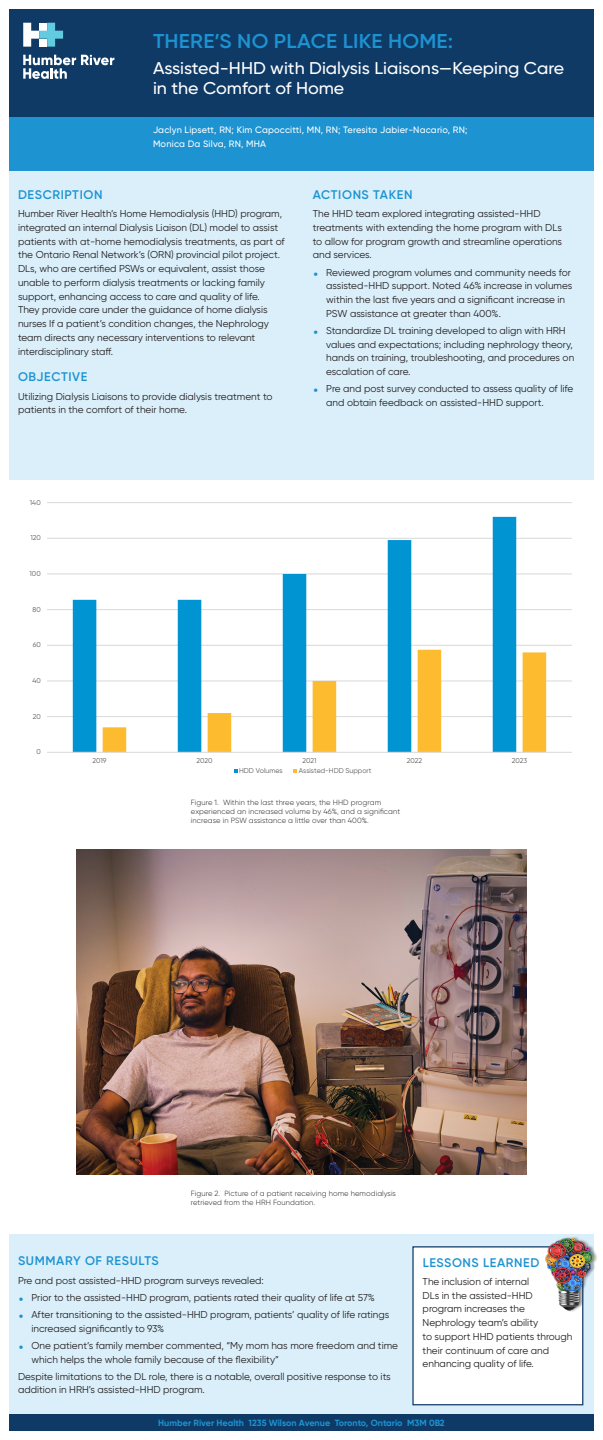
<style>
.page{position:relative;width:603px;height:1440px;background:#fff}
.page>*{position:absolute;margin:0;border:0;box-sizing:border-box;transform-origin:0 0}
.t1{font:600 20px "Gilroy";letter-spacing:.01em;color:#1d93d2;scale:1.05 1}
.Subtitle{font:500 17px/20.4px "Gilroy";color:#fff;scale:1.05 1}
.Heading{font:600 12.5px "Gilroy";letter-spacing:.05em;color:#1d93d2}
.Paragraph{font:10px/13.8px "Gilroy";color:#231f20}
.Author_list{font:500 9.25px/13.8px "Gilroy";letter-spacing:.02em;color:#fff}
.t2{font:700 9px "Gilroy";color:#1d93d2}
.Figures-Caption{font:300 7.5px/9px "Gilroy";letter-spacing:.01em;color:#231f20}
.t3{font:7px "Gilroy";color:#595959}
</style>
<div class="page">
<div style="left:9px;top:1414px;width:585px;height:17px;background:#103a66"></div>
<div style="left:9px;top:1234px;width:585px;height:180px;background:#daeffa"></div>
<div style="left:9px;top:9px;width:585px;height:108px;background:#103a66"></div>
<div style="left:9px;top:117px;width:585px;height:54px;background:#1d93d2"></div>
<div style="left:413px;top:1247px;width:170px;height:158px;background:#fff"></div>
<div style="left:412px;top:1246px;width:171px;height:159px;border:1px solid #103a66"></div>
<svg style="left:23px;top:23px;width:40px;height:24px"></svg>
<svg style="left:23px;top:55px;width:91px;height:24px"></svg>
<img style="left:544px;top:1237px;width:53px;height:78px">
<div style="left:9px;top:171px;width:585px;height:308px;background:#daeffa"></div>
<hr style="left:47px;top:717px;width:525px;height:1px;background:#d9d9d9">
<hr style="left:47px;top:681px;width:525px;height:1px;background:#d9d9d9">
<hr style="left:47px;top:645px;width:525px;height:1px;background:#d9d9d9">
<hr style="left:47px;top:610px;width:525px;height:1px;background:#d9d9d9">
<hr style="left:47px;top:574px;width:525px;height:1px;background:#d9d9d9">
<hr style="left:47px;top:538px;width:525px;height:1px;background:#d9d9d9">
<hr style="left:47px;top:503px;width:525px;height:1px;background:#d9d9d9">
<svg style="left:73px;top:517px;width:443px;height:235px"></svg>
<svg style="left:103px;top:650px;width:443px;height:102px"></svg>
<hr style="left:47px;top:752px;width:525px;height:1px;background:#d9d9d9">
<svg style="left:234px;top:769px;width:3px;height:4px"></svg>
<svg style="left:293px;top:769px;width:4px;height:4px"></svg>
<img style="left:76px;top:850px;width:450px;height:325px">
<p class="t1" style="left:153px;top:28px;width:287px">THERE’S NO PLACE LIKE HOME:</p>
<p class="Subtitle" style="left:153px;top:58px;width:393px">Assisted-HHD with Dialysis Liaisons—Keeping Care in the Comfort of Home</p>
<p class="Author_list" style="left:153px;top:123px;width:316px">Jaclyn Lipsett, RN; Kim Capoccitti, MN, RN; Teresita Jabier-Nacario, RN;<br>Monica Da Silva, RN, MHA</p>
<p class="Heading" style="left:18px;top:187px;width:86px">DESCRIPTION</p>
<p class="Paragraph" style="left:18px;top:207px;width:268px">Humber River Health’s Home Hemodialysis (HHD) program, integrated an internal Dialysis Liaison (DL) model to assist patients with at-home hemodialysis treatments, as part of the Ontario Renal Network’s (ORN) provincial pilot project.<br>DLs, who are certified PSWs or equivalent, assist those unable to perform dialysis treatments or lacking family support, enhancing access to care and quality of life.<br>They provide care under the guidance of home dialysis nurses If a patient’s condition changes, the Nephrology team directs any necessary interventions to relevant interdisciplinary staff.</p>
<p class="Heading" style="left:18px;top:369px;width:71px">OBJECTIVE</p>
<p class="Paragraph" style="left:18px;top:389px;width:256px">Utilizing Dialysis Liaisons to provide dialysis treatment to patients in the comfort of their home.</p>
<p class="Heading" style="left:313px;top:187px;width:101px">ACTIONS TAKEN</p>
<p class="Paragraph" style="left:313px;top:207px;width:251px">The HHD team explored integrating assisted-HHD treatments with extending the home program with DLs to allow for program growth and streamline operations and services.</p>
<p class="Paragraph" style="left:326px;top:265px;width:248px">Reviewed program volumes and community needs for assisted-HHD support. Noted 46% increase in volumes within the last five years and a significant increase in PSW assistance at greater than 400%.</p>
<p class="Paragraph" style="left:326px;top:324px;width:250px">Standardize DL training developed to align with HRH values and expectations; including nephrology theory, hands on training, troubleshooting, and procedures on escalation of care.</p>
<p class="Paragraph" style="left:326px;top:382px;width:248px">Pre and post survey conducted to assess quality of life and obtain feedback on assisted-HHD support.</p>
<p class="t3" style="left:30px;top:498px;width:12px">140</p>
<p class="t3" style="left:30px;top:534px;width:12px">120</p>
<p class="t3" style="left:30px;top:569px;width:13px">100</p>
<p class="t3" style="left:33px;top:605px;width:10px">80</p>
<p class="t3" style="left:33px;top:641px;width:10px">60</p>
<p class="t3" style="left:32px;top:676px;width:10px">40</p>
<p class="t3" style="left:33px;top:712px;width:10px">20</p>
<p class="t3" style="left:36px;top:748px;width:6px">0</p>
<p class="t3" style="left:92px;top:756px;width:16px">2019</p>
<p class="t3" style="left:196px;top:756px;width:18px">2020</p>
<p class="t3" style="left:302px;top:756px;width:16px">2021</p>
<p class="t3" style="left:407px;top:756px;width:17px">2022</p>
<p class="t3" style="left:512px;top:756px;width:17px">2023</p>
<p class="t3" style="left:239px;top:767px;width:45px">HDD Volumes</p>
<p class="t3" style="left:299px;top:767px;width:74px">Assisted-HDD Support</p>
<p class="Figures-Caption" style="left:191px;top:798px;width:211px">Figure 1. Within the last three years, the HHD program experienced an increased volume by 46%, and a significant increase in PSW assistance a little over than 400%.</p>
<p class="Figures-Caption" style="left:191px;top:1189px;width:207px">Figure 2. Picture of a patient receiving home hemodialysis retrieved from the HRH Foundation.</p>
<p class="Heading" style="left:18px;top:1253px;width:142px">SUMMARY OF RESULTS</p>
<p class="Paragraph" style="left:18px;top:1273px;width:247px">Pre and post assisted-HHD program surveys revealed:</p>
<p class="Paragraph" style="left:32px;top:1290px;width:345px">Prior to the assisted-HHD program, patients rated their quality of life at 57%</p>
<p class="Paragraph" style="left:32px;top:1307px;width:359px">After transitioning to the assisted-HHD program, patients’ quality of life ratings increased significantly to 93%</p>
<p class="Paragraph" style="left:32px;top:1338px;width:368px">One patient’s family member commented, “My mom has more freedom and time which helps the whole family because of the flexibility”</p>
<p class="Paragraph" style="left:18px;top:1369px;width:374px">Despite limitations to the DL role, there is a notable, overall positive response to its addition in HRH’s assisted-HHD program.</p>
<p class="Heading" style="left:423px;top:1254px;width:118px">LESSONS LEARNED</p>
<p class="Paragraph" style="left:423px;top:1274px;width:151px">The inclusion of internal<br>DLs in the assisted-HHD program increases the<br>Nephrology team’s ability<br>to support HHD patients through their continuum of care and enhancing quality of life.</p>
<p class="t2" style="left:158px;top:1417px;width:288px">Humber River Health 1235 Wilson Avenue Toronto, Ontario M3M 0B2</p>
</div>
